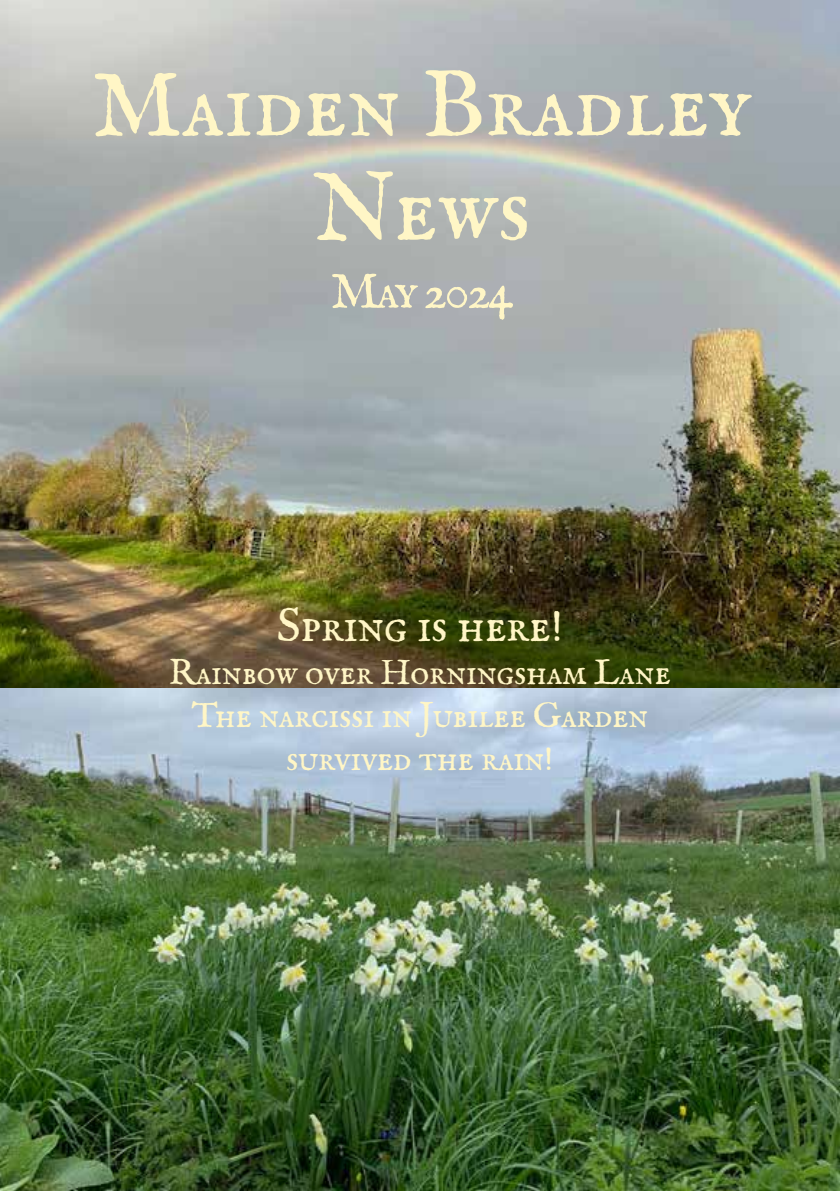
<style>
.page{position:relative;width:840px;height:1191px;background:#fff}
.page>*{position:absolute;margin:0;border:0;box-sizing:border-box;transform-origin:0 0}
.t1{font:96px/104px "IM FELL English SC";color:#fff6c6;text-align:center}
.t2{font:52px "IM FELL English SC";letter-spacing:-.06em;color:#fff6c6}
.t3{font:48px "IM FELL English SC";letter-spacing:-.01em;color:#fff6c6}
.t4{font:36px/43.2px "IM FELL English SC";letter-spacing:-.01em;color:#fff6c6;text-align:center}
</style>
<div class="page">
<img style="left:0;top:0;width:839px;height:688px">
<img style="left:0;top:688px;width:839px;height:503px">
<h1 class="t1" style="left:92px;top:54px;width:661px">Maiden Bradley<br>News</h1>
<h2 class="t2" style="left:330px;top:260px;width:184px">May 2024</h2>
<h3 class="t3" style="left:276px;top:597px;width:288px">Spring is here!</h3>
<p class="t4" style="left:169px;top:651px;width:503px">Rainbow over Horningsham Lane<br>The narcissi in Jubilee Garden survived the rain!</p>
</div>
